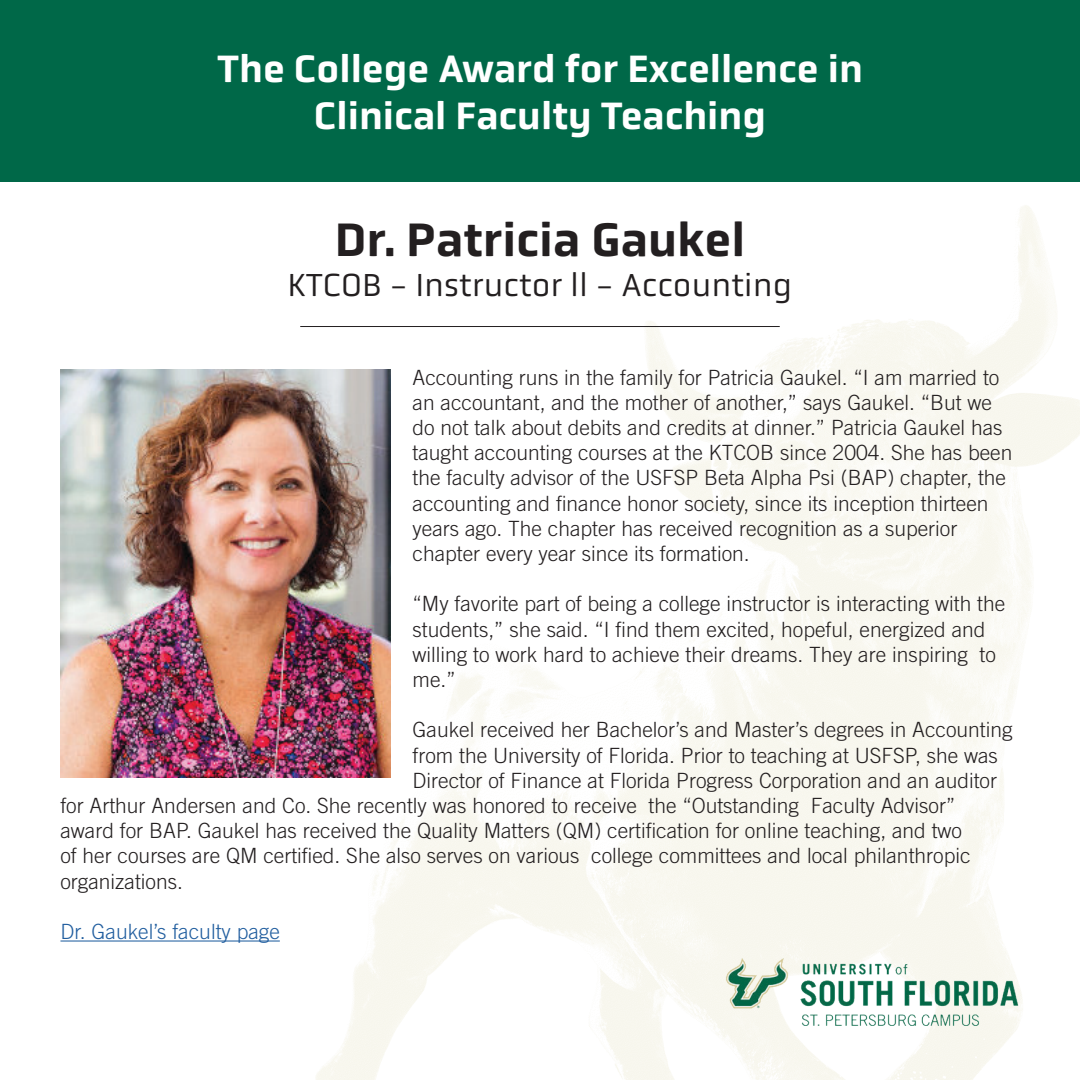
<style>
.page{position:relative;width:1080px;height:1080px;background:#fff}
.page>*{position:absolute;margin:0;border:0;box-sizing:border-box;transform-origin:0 0}
.t1{font:500 48px "Obvia";color:#231f20}
.t2{font:500 39px/46.8px "Obvia";color:#fff;text-align:center}
.t3{font:33px "Obvia";color:#231f20}
.t4{font:300 21px/25.2px "Trade Gothic LT Std";color:#231f20}
.t5{font:300 21px "Trade Gothic LT Std";color:#215e9f}
</style>
<div class="page">
<img style="left:32px;top:181px;width:1048px;height:899px">
<div style="left:0;top:0;width:1080px;height:181px;background:#006848"></div>
<hr style="left:60px;top:940px;width:220px;height:2px;background:#215e9f">
<img style="left:60px;top:369px;width:331px;height:409px">
<hr style="left:300px;top:326px;width:480px;height:1px;background:#231f20">
<img style="left:722px;top:953px;width:304px;height:73px">
<p class="t2" style="left:217px;top:45px;width:647px">The College Award for Excellence in<br>Clinical Faculty Teaching</p>
<p class="t1" style="left:335px;top:211px;width:412px">Dr. Patricia Gaukel</p>
<p class="t3" style="left:288px;top:265px;width:506px">KTCOB - Instructor ll - Accounting</p>
<p class="t4" style="left:413px;top:364px;width:601px">Accounting runs in the family for Patricia Gaukel. “I am married to an accountant, and the mother of another,” says Gaukel. “But we do not talk about debits and credits at dinner.” Patricia Gaukel has taught accounting courses at the KTCOB since 2004. She has been the faculty advisor of the USFSP Beta Alpha Psi (BAP) chapter, the accounting and finance honor society, since its inception thirteen years ago. The chapter has received recognition as a superior chapter every year since its formation.</p>
<p class="t4" style="left:413px;top:591px;width:594px">“My favorite part of being a college instructor is interacting with the students,” she said. “I find them excited, hopeful, energized and willing to work hard to achieve their dreams. They are inspiring to me.”</p>
<p class="t4" style="left:413px;top:717px;width:602px">Gaukel received her Bachelor’s and Master’s degrees in Accounting</p>
<p class="t4" style="left:413px;top:742px;width:587px">from the University of Florida. Prior to teaching at USFSP, she was</p>
<p class="t4" style="left:413px;top:767px;width:586px">Director of Finance at Florida Progress Corporation and an auditor</p>
<p class="t4" style="left:60px;top:793px;width:896px">for Arthur Andersen and Co. She recently was honored to receive the “Outstanding Faculty Advisor”</p>
<p class="t4" style="left:60px;top:818px;width:903px">award for BAP. Gaukel has received the Quality Matters (QM) certification for online teaching, and two</p>
<p class="t4" style="left:60px;top:843px;width:912px">of her courses are QM certified. She also serves on various college committees and local philanthropic</p>
<p class="t4" style="left:60px;top:868px;width:124px">organizations.</p>
<p class="t5" style="left:60px;top:919px;width:221px">Dr. Gaukel’s faculty page</p>
</div>
